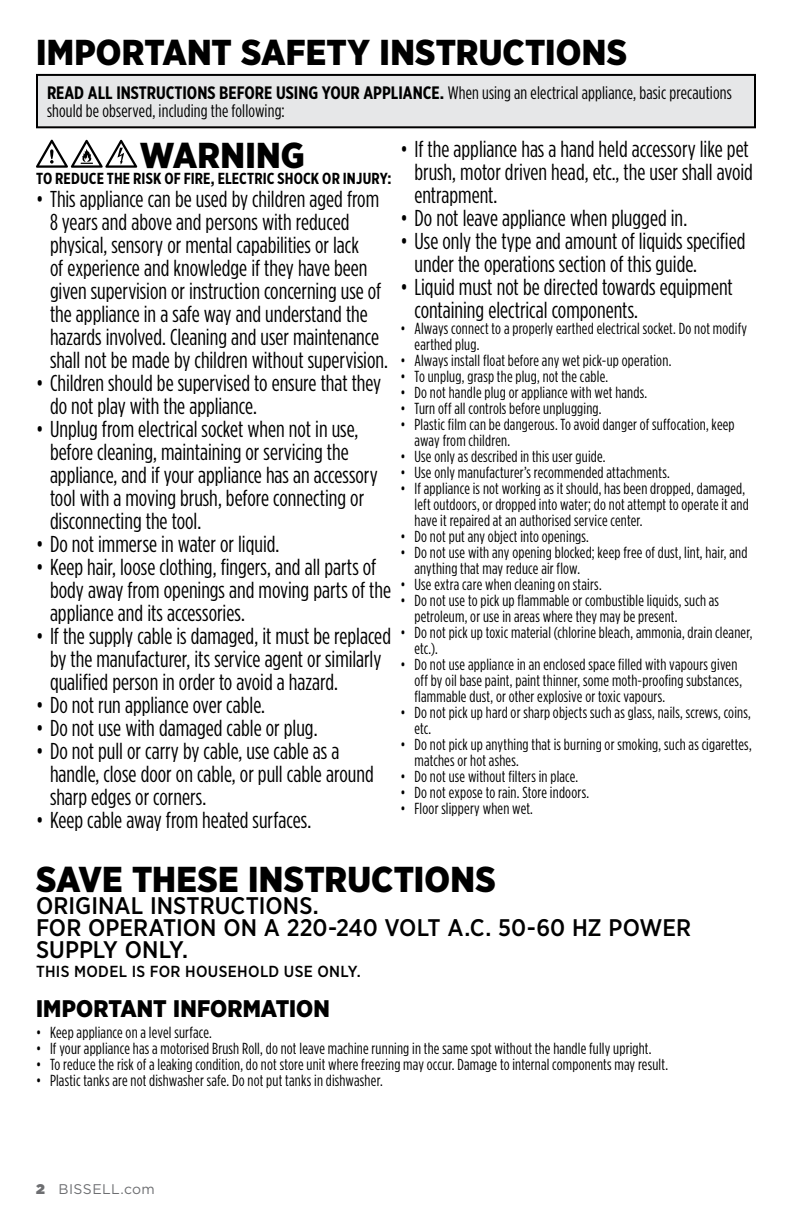
<style>
.page{position:relative;width:792px;height:1224px;background:#fff}
.page>*{position:absolute;margin:0;border:0;box-sizing:border-box;transform-origin:0 0}
.t1{font:900 36px "Gotham Narrow";letter-spacing:.005em;color:#000}
.t2{font:500 24px/22px "Gotham Narrow";color:#000}
.t3{font:900 24px "Gotham Narrow";letter-spacing:.005em;color:#000}
.t4{font:23px/23px "Gotham Condensed";color:#000}
.t5{font:18px/18px "Gotham Condensed";letter-spacing:.01em;color:#000}
.t6{font:16px/16px "Gotham Condensed";letter-spacing:.015em;color:#000}
.t7{font:700 16px "Gotham X Narrow";letter-spacing:.01em;color:#000}
.t8{font:500 16px "Gotham Narrow";letter-spacing:.02em;color:#000}
.t9{font:14px "Gotham";letter-spacing:.025em;color:#6d6e71}
.s1{font-family:"Gotham X Narrow";font-weight:700}
.s2{font-weight:900}
</style>
<div class="page">
<svg style="left:36px;top:140px;width:101px;height:28px"></svg>
<div style="left:37px;top:75px;width:718px;height:52px;background:#e6e7e8"></div>
<div style="left:36px;top:74px;width:720px;height:54px;border:2px solid #000"></div>
<h1 class="t1" style="left:36px;top:28px;width:593px">IMPORTANT SAFETY INSTRUCTIONS</h1>
<p class="t5" style="left:47px;top:84px;width:686px"><span class="s1">READ ALL INSTRUCTIONS BEFORE USING YOUR APPLIANCE.</span> When using an electrical appliance, basic precautions should be observed, including the following:</p>
<h1 class="t1" style="left:140px;top:131px;width:166px">WARNING</h1>
<p class="t7" style="left:36px;top:168px;width:357px">TO REDUCE THE RISK OF FIRE, ELECTRIC SHOCK OR INJURY:</p>
<p class="t4" style="left:50px;top:187px;width:340px;text-indent:-14px">• This appliance can be used by children aged from 8 years and above and persons with reduced physical, sensory or mental capabilities or lack<br>of experience and knowledge if they have been given supervision or instruction concerning use of the appliance in a safe way and understand the hazards involved. Cleaning and user maintenance shall not be made by children without supervision.</p>
<h3 class="t4" style="left:50px;top:371px;width:333px;text-indent:-14px">• Children should be supervised to ensure that they do not play with the appliance.</h3>
<h3 class="t4" style="left:50px;top:417px;width:329px;text-indent:-14px">• Unplug from electrical socket when not in use, before cleaning, maintaining or servicing the appliance, and if your appliance has an accessory tool with a moving brush, before connecting or disconnecting the tool.</h3>
<h3 class="t4" style="left:36px;top:532px;width:245px">• Do not immerse in water or liquid.</h3>
<h3 class="t4" style="left:50px;top:555px;width:343px;text-indent:-14px">• Keep hair, loose clothing, fingers, and all parts of body away from openings and moving parts of the appliance and its accessories.</h3>
<h3 class="t4" style="left:50px;top:624px;width:343px;text-indent:-14px">• If the supply cable is damaged, it must be replaced by the manufacturer, its service agent or similarly qualified person in order to avoid a hazard.</h3>
<h3 class="t4" style="left:36px;top:693px;width:231px">• Do not run appliance over cable.</h3>
<h3 class="t4" style="left:36px;top:716px;width:283px">• Do not use with damaged cable or plug.</h3>
<h3 class="t4" style="left:50px;top:739px;width:325px;text-indent:-14px">• Do not pull or carry by cable, use cable as a handle, close door on cable, or pull cable around sharp edges or corners.</h3>
<h3 class="t4" style="left:36px;top:808px;width:277px">• Keep cable away from heated surfaces.</h3>
<h3 class="t4" style="left:415px;top:138px;width:340px;text-indent:-14px">• If the appliance has a hand held accessory like pet brush, motor driven head, etc., the user shall avoid entrapment.</h3>
<h3 class="t4" style="left:401px;top:207px;width:288px">• Do not leave appliance when plugged in.</h3>
<h3 class="t4" style="left:415px;top:230px;width:332px;text-indent:-14px">• Use only the type and amount of liquids specified under the operations section of this guide.</h3>
<h3 class="t4" style="left:415px;top:276px;width:320px;text-indent:-14px">• Liquid must not be directed towards equipment containing electrical components.</h3>
<p class="t6" style="left:414px;top:321px;width:334px;text-indent:-14px">• Always connect to a properly earthed electrical socket. Do not modify earthed plug.</p>
<p class="t6" style="left:400px;top:353px;width:272px">• Always install float before any wet pick-up operation.</p>
<p class="t6" style="left:400px;top:369px;width:209px">• To unplug, grasp the plug, not the cable.</p>
<p class="t6" style="left:400px;top:385px;width:248px">• Do not handle plug or appliance with wet hands.</p>
<p class="t6" style="left:400px;top:401px;width:203px">• Turn off all controls before unplugging.</p>
<p class="t6" style="left:414px;top:417px;width:322px;text-indent:-14px">• Plastic film can be dangerous. To avoid danger of suffocation, keep away from children.</p>
<p class="t6" style="left:400px;top:449px;width:207px">• Use only as described in this user guide.</p>
<p class="t6" style="left:400px;top:465px;width:271px">• Use only manufacturer’s recommended attachments.</p>
<p class="t6" style="left:414px;top:481px;width:336px;text-indent:-14px">• If appliance is not working as it should, has been dropped, damaged, left outdoors, or dropped into water; do not attempt to operate it and have it repaired at an authorised service center.</p>
<p class="t6" style="left:400px;top:529px;width:190px">• Do not put any object into openings.</p>
<p class="t6" style="left:414px;top:545px;width:334px;text-indent:-14px">• Do not use with any opening blocked; keep free of dust, lint, hair, and anything that may reduce air flow.</p>
<p class="t6" style="left:400px;top:577px;width:203px">• Use extra care when cleaning on stairs.</p>
<p class="t6" style="left:414px;top:593px;width:306px;text-indent:-14px">• Do not use to pick up flammable or combustible liquids, such as petroleum, or use in areas where they may be present.</p>
<p class="t6" style="left:414px;top:625px;width:340px;text-indent:-14px">• Do not pick up toxic material (chlorine bleach, ammonia, drain cleaner, etc.).</p>
<p class="t6" style="left:414px;top:657px;width:329px;text-indent:-14px">• Do not use appliance in an enclosed space filled with vapours given off by oil base paint, paint thinner, some moth-proofing substances, flammable dust, or other explosive or toxic vapours.</p>
<p class="t6" style="left:414px;top:705px;width:338px;text-indent:-14px">• Do not pick up hard or sharp objects such as glass, nails, screws, coins, etc.</p>
<p class="t6" style="left:414px;top:737px;width:339px;text-indent:-14px">• Do not pick up anything that is burning or smoking, such as cigarettes, matches or hot ashes.</p>
<p class="t6" style="left:400px;top:769px;width:179px">• Do not use without filters in place.</p>
<p class="t6" style="left:400px;top:785px;width:190px">• Do not expose to rain. Store indoors.</p>
<p class="t6" style="left:400px;top:801px;width:134px">• Floor slippery when wet.</p>
<h1 class="t1" style="left:36px;top:855px;width:461px">SAVE THESE INSTRUCTIONS</h1>
<h2 class="t2" style="left:36px;top:894px;width:657px">ORIGINAL INSTRUCTIONS.<br>FOR OPERATION ON A 220-240 VOLT A.C. 50-60 HZ POWER<br>SUPPLY ONLY.</h2>
<p class="t8" style="left:36px;top:961px;width:326px">THIS MODEL IS FOR HOUSEHOLD USE ONLY.</p>
<h2 class="t3" style="left:36px;top:993px;width:295px">IMPORTANT INFORMATION</h2>
<p class="t6" style="left:36px;top:1024px;width:177px">• Keep appliance on a level surface.</p>
<p class="t6" style="left:36px;top:1040px;width:617px">• If your appliance has a motorised Brush Roll, do not leave machine running in the same spot without the handle fully upright.</p>
<p class="t6" style="left:36px;top:1056px;width:634px">• To reduce the risk of a leaking condition, do not store unit where freezing may occur. Damage to internal components may result.</p>
<p class="t6" style="left:36px;top:1072px;width:348px">• Plastic tanks are not dishwasher safe. Do not put tanks in dishwasher.</p>
<p class="t9" style="left:36px;top:1180px;width:120px"><span class="s2">2</span> BISSELL.com</p>
</div>
